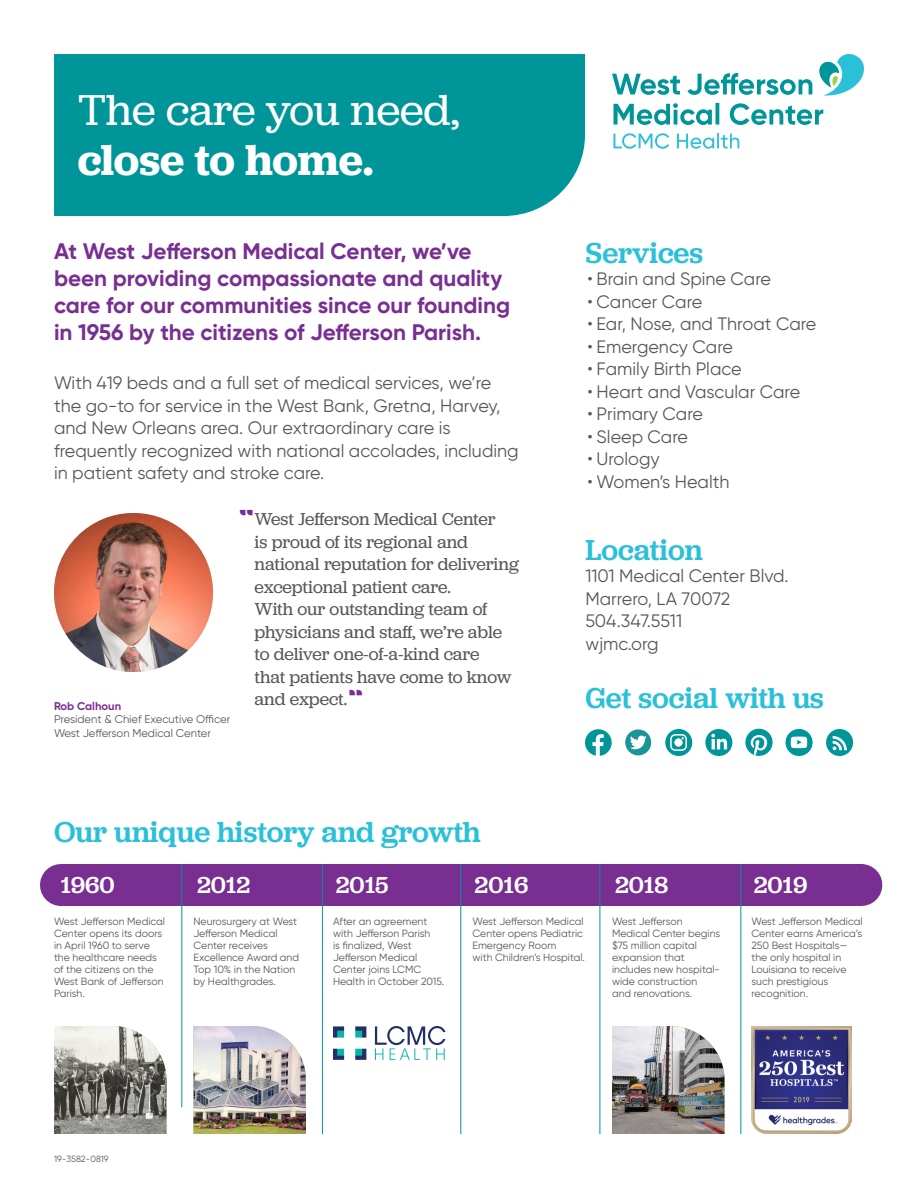
<style>
.page{position:relative;width:918px;height:1188px;background:#fff}
.page>*{position:absolute;margin:0;border:0;box-sizing:border-box;transform-origin:0 0}
._30_33_headline_-_re{font:45px "Jubilat";letter-spacing:-.005em;color:#fff}
._30_33_headline_-_re-2{font:600 45px "Jubilat";letter-spacing:-.005em;color:#fff}
._20_24_headline_-_me{font:500 30px "Jubilat";color:#2ac0d8}
._15_18_quote_-_regul{font:500 24px "Jubilat";color:#fff}
._15_18_copy_-_regula{font:700 22.5px/27px "Gilroy";color:#792e92}
._12_15_alt_body_copy{font:18px/22.5px "Gilroy";color:#57585a}
._12_15_quote_-_med{font:18px/22.5px "Jubilat";letter-spacing:-.005em;color:#57585a}
._7_5_9_callout_-_bol{font:11.25px/13.5px "Gilroy";color:#57585a}
._7_5_9_callout_-_bol-2{font:700 11.25px "Gilroy";color:#792e92}
._7_5_9_callout_-_bol-3{font:10.5px/12px "Gilroy";color:#57585a}
._10_12_body_copy_-_r{font:9px "Gilroy";color:#57585a}
.s1{font-family:"LCMC Quote 18";font-size:21.6px;color:#792e92}
</style>
<div class="page">
<img style="left:54px;top:513px;width:159px;height:159px;border-radius:80px">
<div style="left:61px;top:864px;width:800px;height:42px;background:#792e92"></div>
<hr style="left:322px;top:865px;width:1px;height:269px;background:#009598">
<hr style="left:181px;top:865px;width:1px;height:242px;background:#009598">
<hr style="left:600px;top:865px;width:1px;height:269px;background:#009598">
<img style="left:194px;top:1026px;width:112px;height:108px">
<div style="left:54px;top:54px;width:531px;height:162px;background:#009598"></div>
<div style="left:585px;top:729px;width:27px;height:27px;background:#009598;border-radius:50%"></div>
<svg style="left:592px;top:734px;width:12px;height:22px"></svg>
<svg style="left:705px;top:729px;width:27px;height:27px"></svg>
<svg style="left:711px;top:734px;width:16px;height:15px"></svg>
<div style="left:745px;top:729px;width:28px;height:27px;background:#009598;border-radius:50%"></div>
<svg style="left:751px;top:735px;width:16px;height:20px"></svg>
<div style="left:826px;top:729px;width:27px;height:27px;background:#009598;border-radius:50%"></div>
<svg style="left:827px;top:733px;width:20px;height:17px"></svg>
<div style="left:625px;top:729px;width:26px;height:26px;background:#1a9597;border-radius:50%"></div>
<svg style="left:630px;top:736px;width:17px;height:13px"></svg>
<svg style="left:786px;top:729px;width:27px;height:27px"></svg>
<svg style="left:791px;top:737px;width:16px;height:11px"></svg>
<svg style="left:665px;top:729px;width:27px;height:27px"></svg>
<svg style="left:613px;top:133px;width:126px;height:16px"></svg>
<svg style="left:612px;top:54px;width:252px;height:71px"></svg>
<hr style="left:460px;top:865px;width:1px;height:269px;background:#009598">
<hr style="left:740px;top:864px;width:1px;height:270px;background:#009598">
<img style="left:54px;top:1026px;width:112px;height:108px">
<svg style="left:333px;top:1026px;width:33px;height:34px"></svg>
<svg style="left:375px;top:1026px;width:71px;height:34px"></svg>
<img style="left:752px;top:1026px;width:100px;height:108px">
<img style="left:612px;top:1026px;width:112px;height:108px">
<p class="_30_33_headline_-_re" style="left:78px;top:82px;width:383px">The care you need,</p>
<p class="_30_33_headline_-_re-2" style="left:78px;top:131px;width:297px">close to home.</p>
<p class="_15_18_copy_-_regula" style="left:54px;top:237px;width:458px">At West Jefferson Medical Center, we’ve been providing compassionate and quality care for our communities since our founding in 1956 by the citizens of Jefferson Parish.</p>
<p class="_12_15_alt_body_copy" style="left:54px;top:372px;width:466px">With 419 beds and a full set of medical services, we’re the go-to for service in the West Bank, Gretna, Harvey, and New Orleans area. Our extraordinary care is frequently recognized with national accolades, including in patient safety and stroke care.</p>
<p class="_12_15_quote_-_med" style="left:255px;top:507px;width:266px;text-indent:-15px"><span class="s1">“</span>West Jefferson Medical Center<br>is proud of its regional and national reputation for delivering exceptional patient care.<br>With our outstanding team of physicians and staff, we’re able to deliver one-of-a-kind care<br>that patients have come to know</p>
<p class="_7_5_9_callout_-_bol-2" style="left:54px;top:699px;width:69px">Rob Calhoun</p>
<p class="_12_15_quote_-_med" style="left:255px;top:687px;width:109px">and expect.<span class="s1">”</span></p>
<p class="_7_5_9_callout_-_bol" style="left:54px;top:713px;width:178px">President &amp; Chief Executive Officer<br>West Jefferson Medical Center</p>
<p class="_20_24_headline_-_me" style="left:54px;top:812px;width:428px">Our unique history and growth</p>
<p class="_20_24_headline_-_me" style="left:585px;top:233px;width:119px">Services</p>
<p class="_12_15_alt_body_copy" style="left:588px;top:268px;width:185px">• Brain and Spine Care</p>
<p class="_12_15_alt_body_copy" style="left:588px;top:290px;width:116px">• Cancer Care</p>
<p class="_12_15_alt_body_copy" style="left:588px;top:313px;width:230px">• Ear, Nose, and Throat Care</p>
<p class="_12_15_alt_body_copy" style="left:588px;top:335px;width:147px">• Emergency Care</p>
<p class="_12_15_alt_body_copy" style="left:588px;top:358px;width:156px">• Family Birth Place</p>
<p class="_12_15_alt_body_copy" style="left:588px;top:380px;width:214px">• Heart and Vascular Care</p>
<p class="_12_15_alt_body_copy" style="left:588px;top:403px;width:117px">• Primary Care</p>
<p class="_12_15_alt_body_copy" style="left:588px;top:425px;width:102px">• Sleep Care</p>
<p class="_12_15_alt_body_copy" style="left:588px;top:448px;width:74px">• Urology</p>
<p class="_12_15_alt_body_copy" style="left:588px;top:470px;width:144px">• Women’s Health</p>
<p class="_20_24_headline_-_me" style="left:585px;top:530px;width:119px">Location</p>
<p class="_12_15_alt_body_copy" style="left:585px;top:565px;width:205px">1101 Medical Center Blvd.</p>
<p class="_12_15_alt_body_copy" style="left:585px;top:587px;width:146px">Marrero, LA 70072</p>
<p class="_12_15_alt_body_copy" style="left:585px;top:610px;width:98px">504.347.5511</p>
<p class="_12_15_alt_body_copy" style="left:585px;top:632px;width:75px">wjmc.org</p>
<p class="_20_24_headline_-_me" style="left:585px;top:679px;width:240px">Get social with us</p>
<p class="_15_18_quote_-_regul" style="left:60px;top:869px;width:56px">1960</p>
<p class="_15_18_quote_-_regul" style="left:197px;top:870px;width:55px">2012</p>
<p class="_15_18_quote_-_regul" style="left:336px;top:869px;width:54px">2015</p>
<p class="_15_18_quote_-_regul" style="left:475px;top:870px;width:55px">2016</p>
<p class="_7_5_9_callout_-_bol-3" style="left:472px;top:916px;width:113px;text-align:justify">West Jefferson Medical Center opens Pediatric Emergency Room</p>
<p class="_7_5_9_callout_-_bol-3" style="left:472px;top:952px;width:114px">with Children’s Hospital.</p>
<p class="_7_5_9_callout_-_bol-3" style="left:54px;top:916px;width:113px">West Jefferson Medical<br>Center opens its doors in April 1960 to serve the healthcare needs of the citizens on the<br>West Bank of Jefferson<br>Parish.</p>
<p class="_7_5_9_callout_-_bol-3" style="left:333px;top:916px;width:113px">After an agreement with Jefferson Parish<br>is finalized, West<br>Jefferson Medical<br>Center joins LCMC<br>Health in October 2015.</p>
<p class="_7_5_9_callout_-_bol-3" style="left:194px;top:916px;width:107px">Neurosurgery at West<br>Jefferson Medical<br>Center receives<br>Excellence Award and<br>Top 10% in the Nation by Healthgrades.</p>
<p class="_15_18_quote_-_regul" style="left:615px;top:870px;width:55px">2018</p>
<p class="_15_18_quote_-_regul" style="left:754px;top:870px;width:55px">2019</p>
<p class="_7_5_9_callout_-_bol-3" style="left:612px;top:916px;width:110px">West Jefferson<br>Medical Center begins $75 million capital expansion that includes new hospital&shy;wide construction<br>and renovations.</p>
<p class="_7_5_9_callout_-_bol-3" style="left:752px;top:916px;width:113px">West Jefferson Medical<br>Center earns America’s<br>250 Best Hospitals— the only hospital in<br>Louisiana to receive such prestigious recognition.</p>
<p class="_10_12_body_copy_-_r" style="left:54px;top:1153px;width:56px">19-3582-0819</p>
</div>
